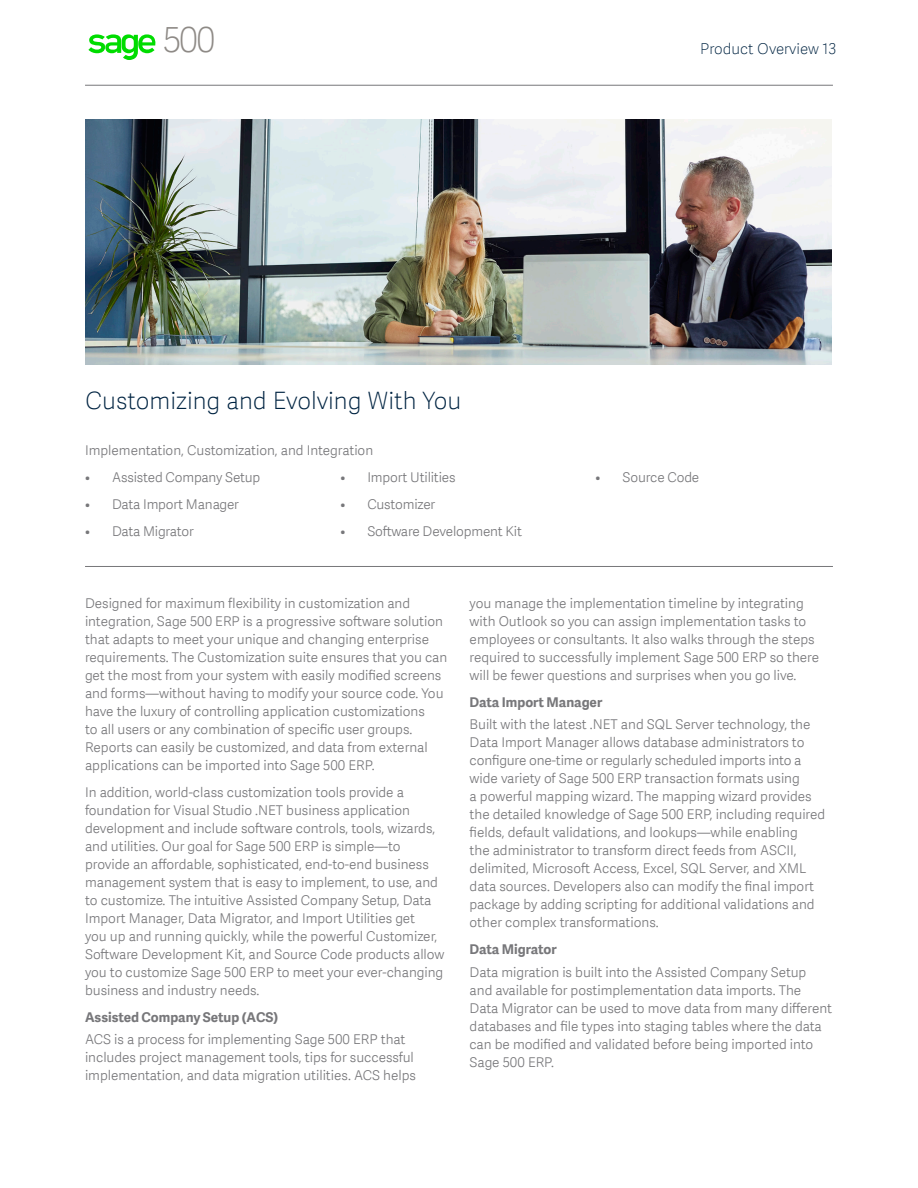
<style>
.page{position:relative;width:918px;height:1188px;background:#fff}
.page>*{position:absolute;margin:0;border:0;box-sizing:border-box;transform-origin:0 0}
.t1{font:34.65px "Adelle Sans SAGE Th";color:#8e8a86}
.Header_Level_1{font:24px "Adelle Sans SAGE Th";color:#002442}
.t2{font:15px "Adelle Sans SAGE Th";color:#002442}
.Body{font:13.5px/18px "Adelle Sans SAGE Lt";color:#77777a}
.Header_Level_2{font:700 13.5px "Adelle Sans SAGE";color:#77777a}
.Bullet{font:13.5px "Adelle Sans SAGE Lt";color:#77777a}
.Body-2{font:13.5px "Adelle Sans SAGE Lt";letter-spacing:-.02em;color:#77777a}
</style>
<div class="page">
<hr style="left:85px;top:85px;width:748px;height:1px;background:#77777a">
<hr style="left:85px;top:566px;width:748px;height:1px;background:#77777a">
<img style="left:85px;top:119px;width:746px;height:245px">
<svg style="left:88px;top:34px;width:68px;height:26px"></svg>
<h1 class="t1" style="left:163px;top:16px;width:54px">500</h1>
<p class="t2" style="left:700px;top:38px;width:138px">Product Overview 13</p>
<p class="Header_Level_1" style="left:85px;top:384px;width:378px">Customizing and Evolving With You</p>
<p class="Bullet" style="left:85px;top:440px;width:290px">Implementation, Customization, and Integration</p>
<p class="Body" style="left:85px;top:467px;width:177px">• Assisted Company Setup</p>
<p class="Body" style="left:85px;top:494px;width:156px">• Data Import Manager</p>
<p class="Body-2" style="left:85px;top:521px;width:110px">• Data Migrator</p>
<p class="Body" style="left:340px;top:467px;width:117px">• Import Utilities</p>
<p class="Body" style="left:340px;top:494px;width:96px">• Customizer</p>
<p class="Body" style="left:340px;top:521px;width:183px">• Software Development Kit</p>
<p class="Body" style="left:596px;top:467px;width:105px">• Source Code</p>
<p class="Body" style="left:85px;top:593px;width:364px">Designed for maximum flexibility in customization and integration, Sage 500 ERP is a progressive software solution that adapts to meet your unique and changing enterprise requirements. The Customization suite ensures that you can get the most from your system with easily modified screens and forms—without having to modify your source code. You have the luxury of controlling application customizations<br>to all users or any combination of specific user groups.<br>Reports can easily be customized, and data from external applications can be imported into Sage 500 ERP.</p>
<p class="Body" style="left:85px;top:782px;width:361px">In addition, world-class customization tools provide a foundation for Visual Studio .NET business application development and include software controls, tools, wizards, and utilities. Our goal for Sage 500 ERP is simple—to provide an affordable, sophisticated, end-to-end business management system that is easy to implement, to use, and to customize. The intuitive Assisted Company Setup, Data Import Manager, Data Migrator, and Import Utilities get<br>you up and running quickly, while the powerful Customizer, Software Development Kit, and Source Code products allow you to customize Sage 500 ERP to meet your ever-changing business and industry needs.</p>
<p class="Header_Level_2" style="left:85px;top:1007px;width:195px">Assisted Company Setup (ACS)</p>
<p class="Body" style="left:85px;top:1030px;width:333px">ACS is a process for implementing Sage 500 ERP that includes project management tools, tips for successful implementation, and data migration utilities. ACS helps</p>
<p class="Body" style="left:470px;top:593px;width:351px">you manage the implementation timeline by integrating with Outlook so you can assign implementation tasks to employees or consultants. It also walks through the steps required to successfully implement Sage 500 ERP so there will be fewer questions and surprises when you go live.</p>
<p class="Header_Level_2" style="left:470px;top:692px;width:134px">Data Import Manager</p>
<p class="Body" style="left:470px;top:715px;width:357px">Built with the latest .NET and SQL Server technology, the Data Import Manager allows database administrators to configure one-time or regularly scheduled imports into a wide variety of Sage 500 ERP transaction formats using<br>a powerful mapping wizard. The mapping wizard provides the detailed knowledge of Sage 500 ERP, including required fields, default validations, and lookups—while enabling<br>the administrator to transform direct feeds from ASCII, delimited, Microsoft Access, Excel, SQL Server, and XML data sources. Developers also can modify the final import package by adding scripting for additional validations and other complex transformations.</p>
<p class="Header_Level_2" style="left:470px;top:939px;width:89px">Data Migrator</p>
<p class="Body" style="left:470px;top:962px;width:364px">Data migration is built into the Assisted Company Setup and available for postimplementation data imports. The Data Migrator can be used to move data from many different databases and file types into staging tables where the data can be modified and validated before being imported into Sage 500 ERP.</p>
</div>
